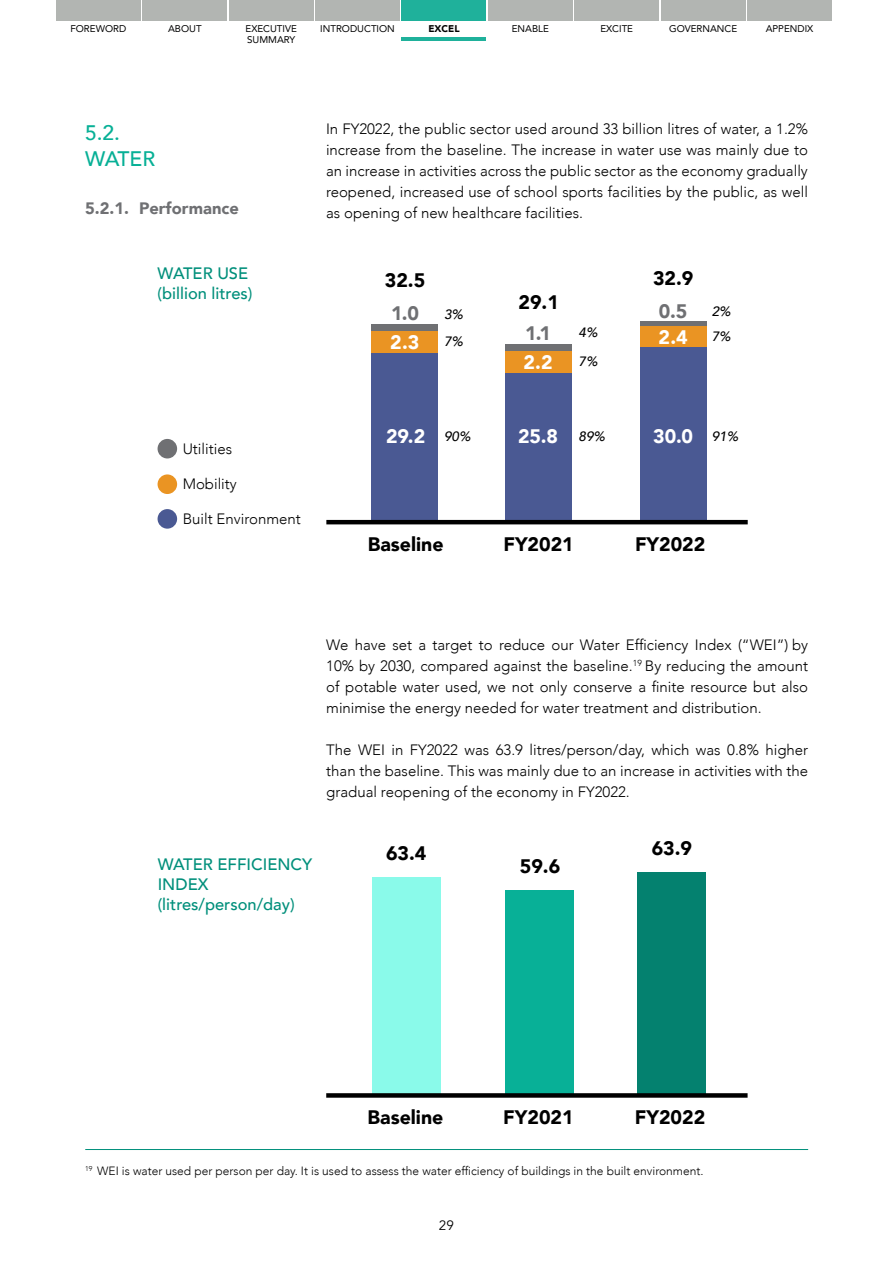
<style>
.page{position:relative;width:893px;height:1263px;background:#fff}
.page>*{position:absolute;margin:0;border:0;box-sizing:border-box;transform-origin:0 0}
.t1{font:500 21px "Avenir";letter-spacing:-.01em;color:#07b096}
.t2{font:900 19.5px "Avenir";color:#000}
.t3{font:900 19.5px "Avenir";color:#fff}
.t4{font:900 19.5px "Avenir";color:#6f7073}
.t5{font:500 16.5px/19.8px "Avenir";color:#008f7b}
.t6{font:900 16.5px "Avenir";color:#6f7073}
.t7{font:300 15px/21px "Avenir";color:#000;text-align:justify}
.t8{font:italic 500 13.5px "Avenir";color:#000}
.t9{font:13.5px "Avenir";color:#000}
.t10{font:300 12px "Avenir";color:#000}
.t11{font:9.75px/10.8px "Avenir";color:#000}
.t12{font:900 9.75px "Avenir";color:#000}
</style>
<div class="page">
<div style="left:637px;top:872px;width:69px;height:225px;background:#04816f"></div>
<div style="left:505px;top:890px;width:69px;height:206px;background:#08b097"></div>
<div style="left:372px;top:878px;width:68px;height:218px;background:#8afaea"></div>
<div style="left:505px;top:361px;width:66px;height:160px;background:#4a5993"></div>
<div style="left:505px;top:344px;width:66px;height:7px;background:#6f7073"></div>
<div style="left:56px;top:0;width:85px;height:20px;background:#b2b5b2"></div>
<div style="left:143px;top:0;width:84px;height:20px;background:#b2b5b2"></div>
<div style="left:229px;top:0;width:84px;height:20px;background:#b2b5b2"></div>
<div style="left:315px;top:0;width:85px;height:20px;background:#b2b5b2"></div>
<div style="left:402px;top:0;width:84px;height:20px;background:#1fb19b"></div>
<hr style="left:402px;top:38px;width:84px;height:3px;background:#1fb19b">
<div style="left:574px;top:0;width:85px;height:20px;background:#b2b5b2"></div>
<div style="left:488px;top:0;width:85px;height:20px;background:#b2b5b2"></div>
<div style="left:661px;top:0;width:84px;height:20px;background:#b2b5b2"></div>
<div style="left:747px;top:0;width:85px;height:20px;background:#b2b5b2"></div>
<div style="left:371px;top:344px;width:67px;height:177px;background:#4a5993"></div>
<div style="left:371px;top:324px;width:67px;height:7px;background:#6f7073"></div>
<div style="left:640px;top:339px;width:66px;height:182px;background:#4a5993"></div>
<div style="left:505px;top:351px;width:66px;height:22px;background:#ea9423"></div>
<div style="left:371px;top:331px;width:67px;height:22px;background:#ea9423"></div>
<div style="left:640px;top:325px;width:66px;height:22px;background:#ea9423"></div>
<div style="left:640px;top:321px;width:66px;height:5px;background:#6f7073"></div>
<hr style="left:326px;top:520px;width:422px;height:4px;background:#000">
<div style="left:326px;top:1093px;width:422px;height:5px;background:#000"></div>
<hr style="left:85px;top:1149px;width:723px;height:1px;background:#008f7b">
<div style="left:158px;top:509px;width:19px;height:20px;background:#4a5993;border-radius:50%"></div>
<div style="left:158px;top:474px;width:19px;height:20px;background:#ea9423;border-radius:50%"></div>
<div style="left:158px;top:439px;width:19px;height:19px;background:#6f7073;border-radius:50%"></div>
<p class="t11" style="left:70px;top:23px;width:57px">FOREWORD</p>
<p class="t11" style="left:168px;top:23px;width:35px">ABOUT</p>
<p class="t11" style="left:246px;top:23px;width:53px">EXECUTIVE<br>SUMMARY</p>
<p class="t11" style="left:320px;top:23px;width:76px">INTRODUCTION</p>
<p class="t12" style="left:428px;top:21px;width:33px">EXCEL</p>
<p class="t11" style="left:512px;top:23px;width:39px">ENABLE</p>
<p class="t11" style="left:600px;top:23px;width:34px">EXCITE</p>
<p class="t11" style="left:669px;top:23px;width:70px">GOVERNANCE</p>
<p class="t11" style="left:766px;top:23px;width:49px">APPENDIX</p>
<p class="t1" style="left:85px;top:115px;width:37px">5.2.</p>
<p class="t1" style="left:85px;top:140px;width:72px">WATER</p>
<p class="t6" style="left:85px;top:194px;width:155px">5.2.1. Performance</p>
<p class="t5" style="left:158px;top:262px;width:92px">WATER USE</p>
<p class="t5" style="left:158px;top:282px;width:96px">(billion litres)</p>
<p class="t7" style="left:183px;top:438px;width:51px">Utilities</p>
<p class="t7" style="left:183px;top:474px;width:56px">Mobility</p>
<p class="t7" style="left:183px;top:508px;width:120px">Built Environment</p>
<p class="t7" style="left:326px;top:118px;width:483px">In FY2022, the public sector used around 33 billion litres of water, a 1.2% increase from the baseline. The increase in water use was mainly due to an increase in activities across the public sector as the economy gradually reopened, increased use of school sports facilities by the public, as well as opening of new healthcare facilities.</p>
<p class="t2" style="left:385px;top:263px;width:42px">32.5</p>
<p class="t2" style="left:653px;top:262px;width:42px">32.9</p>
<p class="t4" style="left:391px;top:297px;width:29px">1.0</p>
<p class="t3" style="left:390px;top:325px;width:31px">2.3</p>
<p class="t2" style="left:518px;top:285px;width:42px">29.1</p>
<p class="t4" style="left:659px;top:295px;width:30px">0.5</p>
<p class="t8" style="left:444px;top:307px;width:21px">3%</p>
<p class="t8" style="left:712px;top:304px;width:21px">2%</p>
<p class="t8" style="left:579px;top:324px;width:21px">4%</p>
<p class="t8" style="left:444px;top:334px;width:21px">7%</p>
<p class="t4" style="left:525px;top:316px;width:27px">1.1</p>
<p class="t3" style="left:659px;top:320px;width:31px">2.4</p>
<p class="t8" style="left:712px;top:328px;width:21px">7%</p>
<p class="t3" style="left:523px;top:345px;width:31px">2.2</p>
<p class="t8" style="left:579px;top:353px;width:21px">7%</p>
<p class="t3" style="left:386px;top:419px;width:41px">29.2</p>
<p class="t3" style="left:518px;top:419px;width:41px">25.8</p>
<p class="t3" style="left:653px;top:419px;width:42px">30.0</p>
<p class="t8" style="left:444px;top:428px;width:28px">90%</p>
<p class="t8" style="left:579px;top:428px;width:28px">89%</p>
<p class="t8" style="left:712px;top:428px;width:28px">91%</p>
<p class="t2" style="left:368px;top:527px;width:77px">Baseline</p>
<p class="t2" style="left:503px;top:527px;width:72px">FY2021</p>
<p class="t2" style="left:635px;top:527px;width:72px">FY2022</p>
<p class="t7" style="left:326px;top:634px;width:483px">We have set a target to reduce our Water Efficiency Index (“WEI”) by 10% by 2030, compared against the baseline.<sup>19</sup> By reducing the amount of potable water used, we not only conserve a finite resource but also minimise the energy needed for water treatment and distribution.</p>
<p class="t7" style="left:326px;top:739px;width:483px">The WEI in FY2022 was 63.9 litres/person/day, which was 0.8% higher than the baseline. This was mainly due to an increase in activities with the gradual reopening of the economy in FY2022.</p>
<p class="t5" style="left:158px;top:854px;width:156px">WATER EFFICIENCY<br>INDEX</p>
<p class="t5" style="left:158px;top:893px;width:138px">(litres/person/day)</p>
<p class="t2" style="left:386px;top:836px;width:42px">63.4</p>
<p class="t2" style="left:520px;top:849px;width:42px">59.6</p>
<p class="t2" style="left:652px;top:831px;width:42px">63.9</p>
<p class="t2" style="left:368px;top:1100px;width:77px">Baseline</p>
<p class="t2" style="left:503px;top:1100px;width:72px">FY2021</p>
<p class="t2" style="left:635px;top:1100px;width:72px">FY2022</p>
<p class="t10" style="left:85px;top:1164px;width:620px"><sup>19</sup> WEI is water used per person per day. It is used to assess the water efficiency of buildings in the built environment.</p>
<p class="t9" style="left:439px;top:1218px;width:17px">29</p>
</div>
